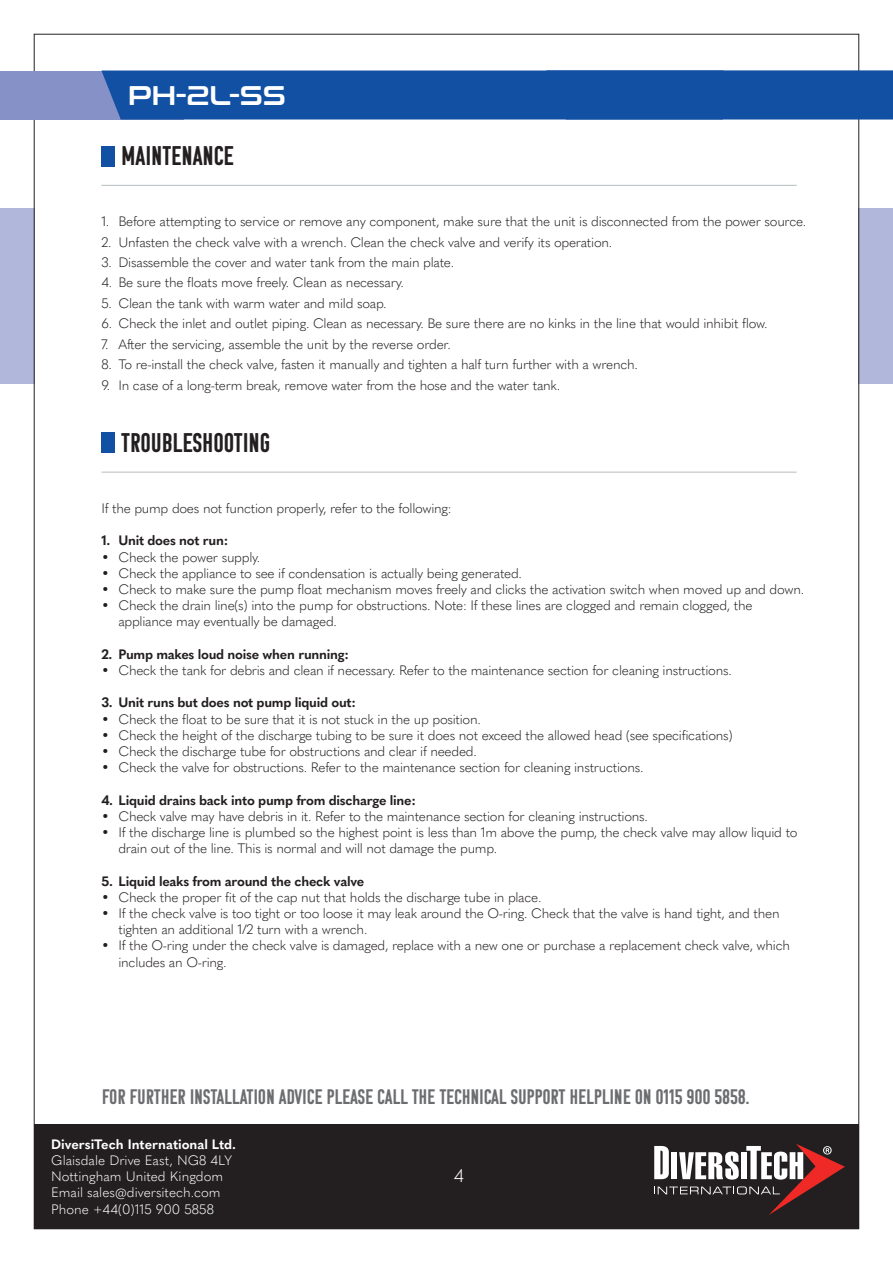
<style>
.page{position:relative;width:893px;height:1263px;background:#fff}
.page>*{position:absolute;margin:0;border:0;box-sizing:border-box;transform-origin:0 0}
.t1{font:27px "Komu B";letter-spacing:.02em;color:#231f20}
.t2{font:26.85px "Conthrax Sb";color:#fff}
.t3{font:21px "Komu B";letter-spacing:.02em;color:#6c6d70}
.t4{font:300 18px "Quasimoda";color:#fff}
.t5{font:300 13.5px/16.2px "Quasimoda";letter-spacing:-.02em;color:#231f20}
.t6{font:700 13.5px "Quasimoda";letter-spacing:-.02em;color:#231f20}
.t7{font:300 13.5px/16.2px "Quasimoda";color:#fff}
.t8{font:700 13.5px "Quasimoda";color:#fff}
</style>
<div class="page">
<div style="left:0;top:208px;width:34px;height:176px;background:#b0b7db"></div>
<div style="left:859px;top:208px;width:34px;height:176px;background:#b0b7db"></div>
<div style="left:0;top:71px;width:183px;height:48px;background:#8691c8"></div>
<div style="left:101px;top:70px;width:792px;height:50px;background:#1150a3"></div>
<div style="left:34px;top:1124px;width:825px;height:105px;background:#231f20"></div>
<svg style="left:654px;top:1144px;width:191px;height:71px"></svg>
<hr style="left:101px;top:185px;width:696px;height:1px;background:#b6bcbe">
<hr style="left:101px;top:472px;width:696px;height:1px;background:#b6bcbe">
<div style="left:101px;top:146px;width:14px;height:20px;background:#1150a3"></div>
<div style="left:101px;top:433px;width:14px;height:20px;background:#1150a3"></div>
<h2 class="t2" style="left:128px;top:75px;width:159px">PH-2L-SS</h2>
<h1 class="t1" style="left:122px;top:141px;width:114px">MAINTENANCE</h1>
<p class="t5" style="left:101px;top:212px;width:706px">1. Before attempting to service or remove any component, make sure that the unit is disconnected from the power source.</p>
<p class="t5" style="left:101px;top:233px;width:512px">2. Unfasten the check valve with a wrench. Clean the check valve and verify its operation.</p>
<p class="t5" style="left:101px;top:253px;width:354px">3. Disassemble the cover and water tank from the main plate.</p>
<p class="t5" style="left:101px;top:274px;width:304px">4. Be sure the floats move freely. Clean as necessary.</p>
<p class="t5" style="left:101px;top:294px;width:287px">5. Clean the tank with warm water and mild soap.</p>
<p class="t5" style="left:101px;top:315px;width:668px">6. Check the inlet and outlet piping. Clean as necessary. Be sure there are no kinks in the line that would inhibit flow.</p>
<p class="t5" style="left:101px;top:335px;width:351px">7. After the servicing, assemble the unit by the reverse order.</p>
<p class="t5" style="left:101px;top:356px;width:538px">8. To re-install the check valve, fasten it manually and tighten a half turn further with a wrench.</p>
<p class="t5" style="left:101px;top:376px;width:460px">9. In case of a long-term break, remove water from the hose and the water tank.</p>
<h1 class="t1" style="left:122px;top:427px;width:150px">TROUBLESHOOTING</h1>
<p class="t5" style="left:101px;top:499px;width:352px">If the pump does not function properly, refer to the following:</p>
<p class="t6" style="left:101px;top:530px;width:128px">1. Unit does not run:</p>
<p class="t5" style="left:101px;top:548px;width:160px">• Check the power supply.</p>
<p class="t5" style="left:101px;top:564px;width:422px">• Check the appliance to see if condensation is actually being generated.</p>
<p class="t5" style="left:101px;top:580px;width:704px">• Check to make sure the pump float mechanism moves freely and clicks the activation switch when moved up and down.</p>
<p class="t5" style="left:118px;top:596px;width:636px;text-indent:-17px">• Check the drain line(s) into the pump for obstructions. Note: If these lines are clogged and remain clogged, the appliance may eventually be damaged.</p>
<p class="t6" style="left:101px;top:643px;width:249px">2. Pump makes loud noise when running:</p>
<p class="t5" style="left:101px;top:661px;width:632px">• Check the tank for debris and clean if necessary. Refer to the maintenance section for cleaning instructions.</p>
<p class="t6" style="left:101px;top:692px;width:256px">3. Unit runs but does not pump liquid out:</p>
<p class="t5" style="left:101px;top:710px;width:381px">• Check the float to be sure that it is not stuck in the up position.</p>
<p class="t5" style="left:101px;top:726px;width:633px">• Check the height of the discharge tubing to be sure it does not exceed the allowed head (see specifications)</p>
<p class="t5" style="left:101px;top:742px;width:377px">• Check the discharge tube for obstructions and clear if needed.</p>
<p class="t5" style="left:101px;top:758px;width:544px">• Check the valve for obstructions. Refer to the maintenance section for cleaning instructions.</p>
<p class="t6" style="left:101px;top:789px;width:316px">4. Liquid drains back into pump from discharge line:</p>
<p class="t5" style="left:101px;top:807px;width:548px">• Check valve may have debris in it. Refer to the maintenance section for cleaning instructions.</p>
<p class="t5" style="left:118px;top:823px;width:681px;text-indent:-17px">• If the discharge line is plumbed so the highest point is less than 1m above the pump, the check valve may allow liquid to drain out of the line. This is normal and will not damage the pump.</p>
<p class="t6" style="left:101px;top:870px;width:264px">5. Liquid leaks from around the check valve</p>
<p class="t5" style="left:101px;top:888px;width:442px">• Check the proper fit of the cap nut that holds the discharge tube in place.</p>
<p class="t5" style="left:118px;top:904px;width:663px;text-indent:-17px">• If the check valve is too tight or too loose it may leak around the O-ring. Check that the valve is hand tight, and then tighten an additional 1/2 turn with a wrench.</p>
<p class="t5" style="left:118px;top:937px;width:673px;text-indent:-17px">• If the O-ring under the check valve is damaged, replace with a new one or purchase a replacement check valve, which includes an O-ring.</p>
<h3 class="t3" style="left:102px;top:1085px;width:648px">FOR FURTHER INSTALLATION ADVICE PLEASE CALL THE TECHNICAL SUPPORT HELPLINE ON 0115 900 5858.</h3>
<p class="t8" style="left:51px;top:1133px;width:187px">DiversiTech International Ltd.</p>
<p class="t7" style="left:51px;top:1151px;width:183px">Glaisdale Drive East, NG8 4LY<br>Nottingham United Kingdom<br>Email sales@diversitech.com<br>Phone +44(0)115 900 5858</p>
<h3 class="t4" style="left:454px;top:1162px;width:12px">4</h3>
</div>
